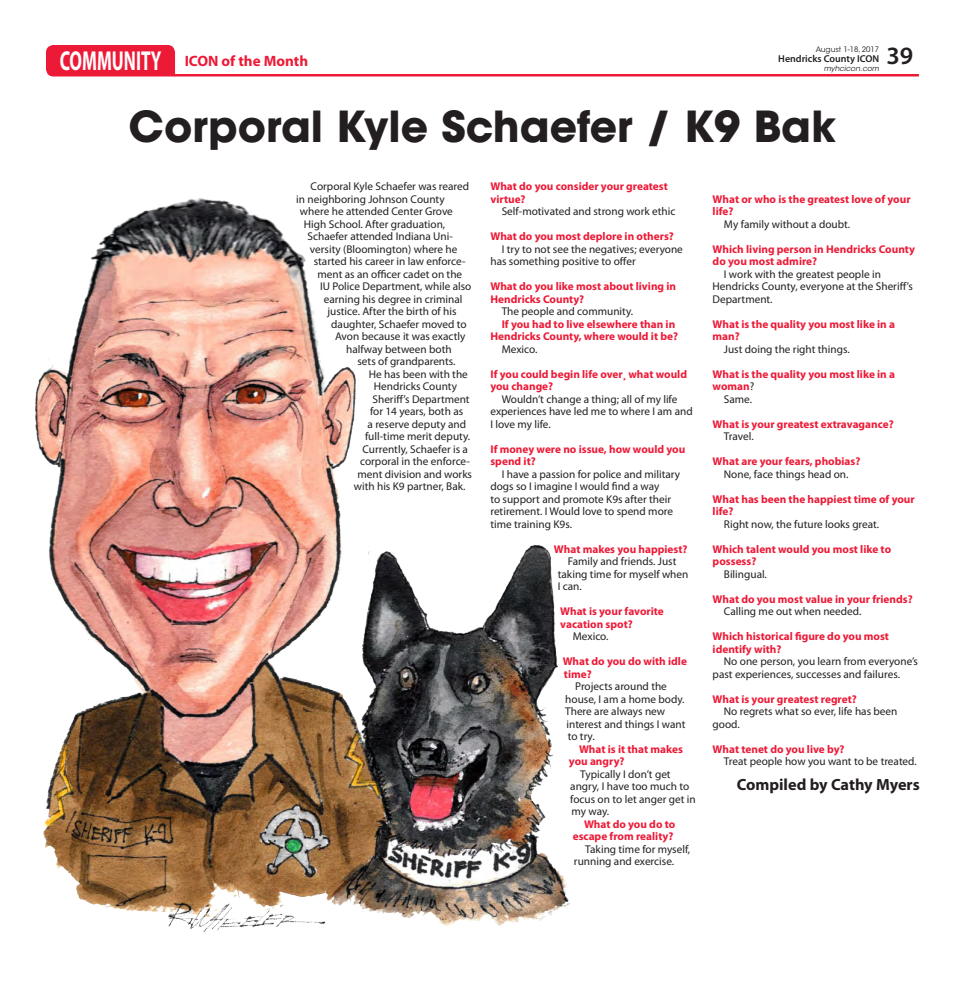
<style>
.page{position:relative;width:964px;height:990px;background:#fff}
.page>*{position:absolute;margin:0;border:0;box-sizing:border-box;transform-origin:0 0}
.Headline_-_24pt{font:700 42.5px "ITC Avant Garde Std";color:#231f20}
.Briefs_Copy{font:700 27.5px "Myriad Pro";color:#fff;scale:.64 1}
.t1{font:600 25px "Myriad Pro";color:#231f20}
.ICON_Questions{font:700 16.25px "Myriad Pro";color:#231f20}
.Body_Copy{font:700 15px "Myriad Pro";color:#ed1a37}
.ICON_Questions-2{font:11.25px/12.5px "Myriad Pro";color:#231f20}
.ICON_Questions-3{font:700 11.25px/12.5px "Myriad Pro";color:#ed1a37}
.Body_Copy-2{font:11.25px "Myriad Pro";color:#231f20}
.t2{font:600 10px "Myriad Pro";color:#231f20}
.t3{font:7.5px "ITC Avant Garde Std";color:#231f20}
.t4{font:italic 7.5px "ITC Avant Garde Std";color:#231f20}
.s1{font-weight:400;color:#231f20}
</style>
<div class="page">
<hr style="left:174px;top:74px;width:744px;height:3px;background:#ed1a37">
<div style="left:46px;top:45px;width:129px;height:32px;background:#ed1a37"></div>
<img style="left:35px;top:198px;width:535px;height:734px">
<p class="Briefs_Copy" style="left:60px;top:43px;width:160px">COMMUNITY</p>
<p class="Body_Copy" style="left:185px;top:51px;width:125px">ICON of the Month</p>
<p class="t3" style="left:815px;top:45px;width:65px">August 1-18, 2017</p>
<p class="t2" style="left:777px;top:52px;width:102px">Hendricks County ICON</p>
<p class="t4" style="left:823px;top:63px;width:57px">myhcicon.com</p>
<h3 class="t1" style="left:886px;top:39px;width:28px">39</h3>
<p class="Headline_-_24pt" style="left:128px;top:98px;width:708px">Corporal Kyle Schaefer / K9 Bak</p>
<p class="Body_Copy-2" style="left:310px;top:180px;width:160px">Corporal Kyle Schaefer was reared</p>
<p class="Body_Copy-2" style="left:296px;top:192px;width:150px">in neighboring Johnson County</p>
<p class="Body_Copy-2" style="left:300px;top:205px;width:154px">where he attended Center Grove</p>
<p class="Body_Copy-2" style="left:303px;top:217px;width:143px">High School. After graduation,</p>
<p class="Body_Copy-2" style="left:307px;top:230px;width:147px">Schaefer attended Indiana Uni-</p>
<p class="Body_Copy-2" style="left:310px;top:242px;width:149px">versity (Bloomington) where he</p>
<p class="Body_Copy-2" style="left:313px;top:255px;width:153px">started his career in law enforce-</p>
<p class="Body_Copy-2" style="left:317px;top:267px;width:146px">ment as an officer cadet on the</p>
<p class="Body_Copy-2" style="left:320px;top:280px;width:153px">IU Police Department, while also</p>
<p class="Body_Copy-2" style="left:323px;top:292px;width:140px">earning his degree in criminal</p>
<p class="Body_Copy-2" style="left:327px;top:305px;width:131px">justice. After the birth of his</p>
<p class="Body_Copy-2" style="left:331px;top:317px;width:137px">daughter, Schaefer moved to</p>
<p class="Body_Copy-2" style="left:335px;top:330px;width:132px">Avon because it was exactly</p>
<p class="Body_Copy-2" style="left:346px;top:342px;width:107px">halfway between both</p>
<p class="Body_Copy-2" style="left:357px;top:355px;width:99px">sets of grandparents.</p>
<p class="Body_Copy-2" style="left:368px;top:367px;width:101px">He has been with the</p>
<p class="Body_Copy-2" style="left:373px;top:380px;width:85px">Hendricks County</p>
<p class="Body_Copy-2" style="left:372px;top:392px;width:99px">Sheriff’s Department</p>
<p class="Body_Copy-2" style="left:370px;top:405px;width:95px">for 14 years, both as</p>
<p class="Body_Copy-2" style="left:367px;top:417px;width:100px">a reserve deputy and</p>
<p class="Body_Copy-2" style="left:365px;top:430px;width:107px">full-time merit deputy.</p>
<p class="Body_Copy-2" style="left:362px;top:442px;width:107px">Currently, Schaefer is a</p>
<p class="Body_Copy-2" style="left:360px;top:454px;width:111px">corporal in the enforce-</p>
<p class="Body_Copy-2" style="left:357px;top:467px;width:116px">ment division and works</p>
<p class="Body_Copy-2" style="left:353px;top:479px;width:113px">with his K9 partner, Bak.</p>
<p class="ICON_Questions-3" style="left:490px;top:180px;width:179px">What do you consider your greatest virtue?</p>
<p class="ICON_Questions-2" style="left:501px;top:205px;width:175px">Self-motivated and strong work ethic</p>
<p class="ICON_Questions-3" style="left:490px;top:230px;width:185px">What do you most deplore in others?</p>
<p class="ICON_Questions-2" style="left:490px;top:242px;width:194px;text-indent:11px">I try to not see the negatives; everyone has something positive to offer</p>
<p class="ICON_Questions-3" style="left:490px;top:280px;width:187px">What do you like most about living in<br>Hendricks County?</p>
<p class="ICON_Questions-2" style="left:501px;top:305px;width:133px">The people and community.</p>
<p class="ICON_Questions-3" style="left:490px;top:317px;width:189px;text-align:right">If you had to live elsewhere than in<br>Hendricks County, where would it be?</p>
<p class="ICON_Questions-2" style="left:501px;top:342px;width:37px">Mexico.</p>
<p class="ICON_Questions-3" style="left:490px;top:367px;width:198px">If you could begin life over¸ what would you change?</p>
<p class="ICON_Questions-2" style="left:490px;top:392px;width:204px;text-indent:11px">Wouldn’t change a thing; all of my life experiences have led me to where I am and<br>I love my life.</p>
<p class="ICON_Questions-3" style="left:490px;top:442px;width:196px">If money were no issue, how would you spend it?</p>
<p class="ICON_Questions-2" style="left:490px;top:467px;width:191px;text-indent:11px">I have a passion for police and military dogs so I imagine I would find a way<br>to support and promote K9s after their retirement. I Would love to spend more time training K9s.</p>
<p class="ICON_Questions-3" style="left:553px;top:542px;width:135px">What makes you happiest?</p>
<p class="ICON_Questions-2" style="left:557px;top:555px;width:132px;text-indent:10px">Family and friends. Just taking time for myself when<br>I can.</p>
<p class="ICON_Questions-3" style="left:560px;top:605px;width:105px">What is your favorite vacation spot?</p>
<p class="ICON_Questions-2" style="left:572px;top:630px;width:37px">Mexico.</p>
<p class="ICON_Questions-3" style="left:562px;top:655px;width:126px">What do you do with idle time?</p>
<p class="ICON_Questions-2" style="left:565px;top:680px;width:122px;text-indent:10px">Projects around the house, I am a home body.<br>There are always new interest and things I want to try.</p>
<p class="ICON_Questions-3" style="left:568px;top:742px;width:115px;text-indent:10px">What is it that makes you angry?</p>
<p class="ICON_Questions-2" style="left:570px;top:767px;width:127px;text-indent:10px">Typically I don’t get angry, I have too much to focus on to let anger get in my way.</p>
<p class="ICON_Questions-3" style="left:572px;top:817px;width:104px;text-align:right">What do you do to escape from reality?</p>
<p class="ICON_Questions-2" style="left:573px;top:842px;width:118px;text-indent:11px">Taking time for myself, running and exercise.</p>
<p class="ICON_Questions-3" style="left:712px;top:192px;width:199px">What or who is the greatest love of your life?</p>
<p class="ICON_Questions-2" style="left:723px;top:217px;width:128px">My family without a doubt.</p>
<p class="ICON_Questions-3" style="left:712px;top:242px;width:204px">Which living person in Hendricks County do you most admire?</p>
<p class="ICON_Questions-2" style="left:712px;top:267px;width:202px;text-indent:11px">I work with the greatest people in<br>Hendricks County, everyone at the Sheriff’s<br>Department.</p>
<p class="ICON_Questions-3" style="left:712px;top:317px;width:184px">What is the quality you most like in a man?</p>
<p class="ICON_Questions-2" style="left:723px;top:342px;width:127px">Just doing the right things.</p>
<p class="ICON_Questions-3" style="left:712px;top:367px;width:184px">What is the quality you most like in a woman<span class="s1">?</span></p>
<p class="ICON_Questions-2" style="left:723px;top:392px;width:30px">Same.</p>
<p class="ICON_Questions-3" style="left:712px;top:417px;width:182px">What is your greatest extravagance?</p>
<p class="ICON_Questions-2" style="left:723px;top:430px;width:31px">Travel.</p>
<p class="ICON_Questions-3" style="left:712px;top:455px;width:149px">What are your fears, phobias?</p>
<p class="ICON_Questions-2" style="left:723px;top:467px;width:126px">None, face things head on.</p>
<p class="ICON_Questions-3" style="left:712px;top:492px;width:203px">What has been the happiest time of your life?</p>
<p class="ICON_Questions-2" style="left:723px;top:517px;width:157px">Right now, the future looks great.</p>
<p class="ICON_Questions-3" style="left:712px;top:542px;width:180px">Which talent would you most like to possess?</p>
<p class="ICON_Questions-2" style="left:723px;top:567px;width:45px">Bilingual.</p>
<p class="ICON_Questions-3" style="left:712px;top:592px;width:201px">What do you most value in your friends?</p>
<p class="ICON_Questions-2" style="left:723px;top:605px;width:139px">Calling me out when needed.</p>
<p class="ICON_Questions-3" style="left:712px;top:630px;width:178px">Which historical figure do you most identify with?</p>
<p class="ICON_Questions-2" style="left:712px;top:655px;width:207px;text-indent:11px">No one person, you learn from everyone’s past experiences, successes and failures.</p>
<p class="ICON_Questions-3" style="left:712px;top:692px;width:146px">What is your greatest regret?</p>
<p class="ICON_Questions-2" style="left:712px;top:705px;width:186px;text-indent:11px">No regrets what so ever, life has been good.</p>
<p class="ICON_Questions-3" style="left:712px;top:742px;width:133px">What tenet do you live by?</p>
<p class="ICON_Questions-2" style="left:723px;top:755px;width:194px">Treat people how you want to be treated.</p>
<p class="ICON_Questions" style="left:736px;top:774px;width:184px">Compiled by Cathy Myers</p>
</div>
